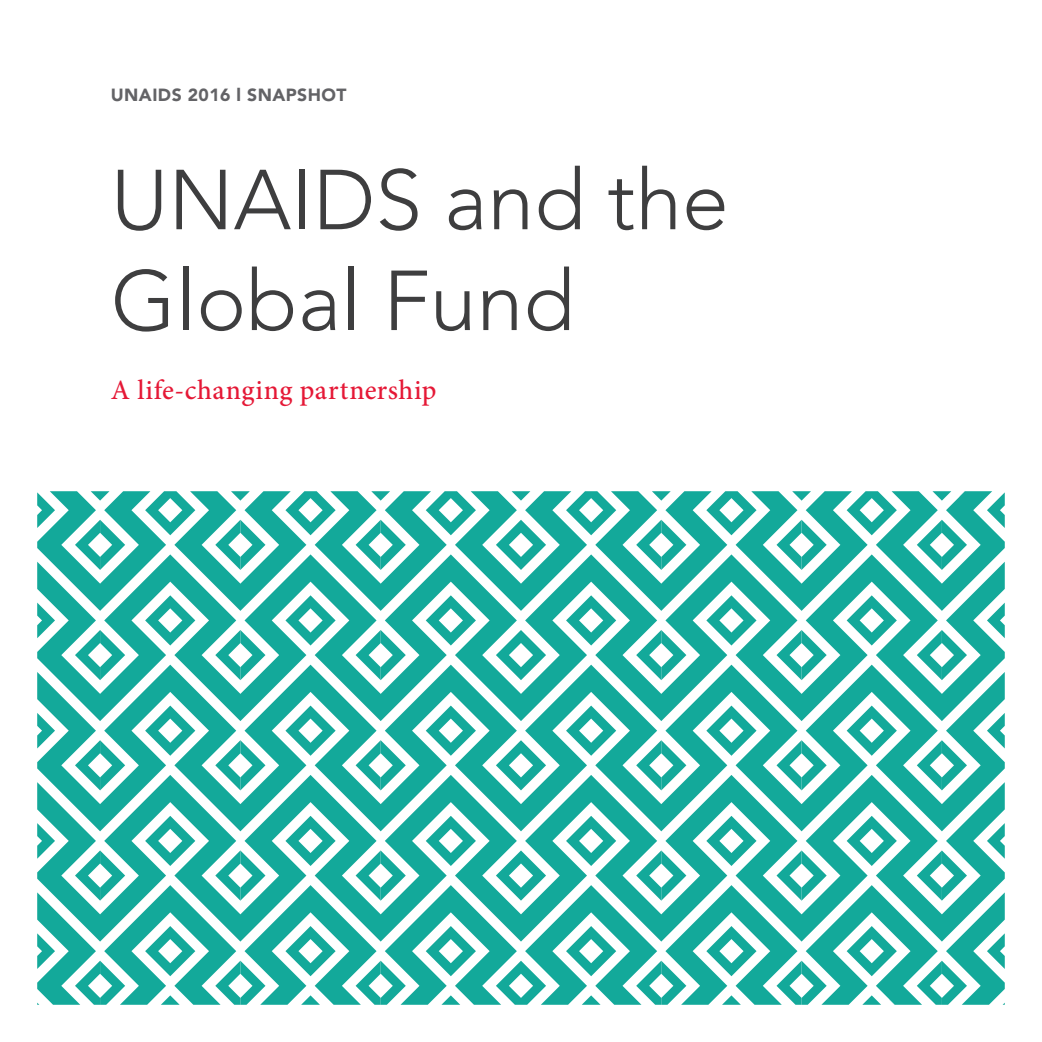
<style>
.page{position:relative;width:1042px;height:1042px;background:#fff}
.page>*{position:absolute;margin:0;border:0;box-sizing:border-box;transform-origin:0 0}
.Main_title{font:300 84px/100.8px "Avenir";color:#3e3e3f}
.Main_subtitle{font:500 28px "Minion Pro";letter-spacing:.015em;color:#e51836}
.t1{font:900 17.5px "Avenir";letter-spacing:.025em;color:#636366}
</style>
<div class="page">
<svg style="left:37px;top:491px;width:968px;height:63px;fill:#13a99a"></svg>
<svg style="left:37px;top:554px;width:968px;height:110px;fill:#13a99a"></svg>
<svg style="left:37px;top:664px;width:968px;height:111px;fill:#13a99a"></svg>
<svg style="left:37px;top:775px;width:968px;height:110px;fill:#13a99a"></svg>
<svg style="left:37px;top:885px;width:968px;height:41px;fill:#13a99a"></svg>
<svg style="left:37px;top:926px;width:968px;height:79px"></svg>
<p class="t1" style="left:111px;top:84px;width:237px">UNAIDS 2016 l SNAPSHOT</p>
<p class="Main_title" style="left:111px;top:150px;width:619px">UNAIDS and the<br>Global Fund</p>
<p class="Main_subtitle" style="left:111px;top:371px;width:327px">A life-changing partnership</p>
</div>
